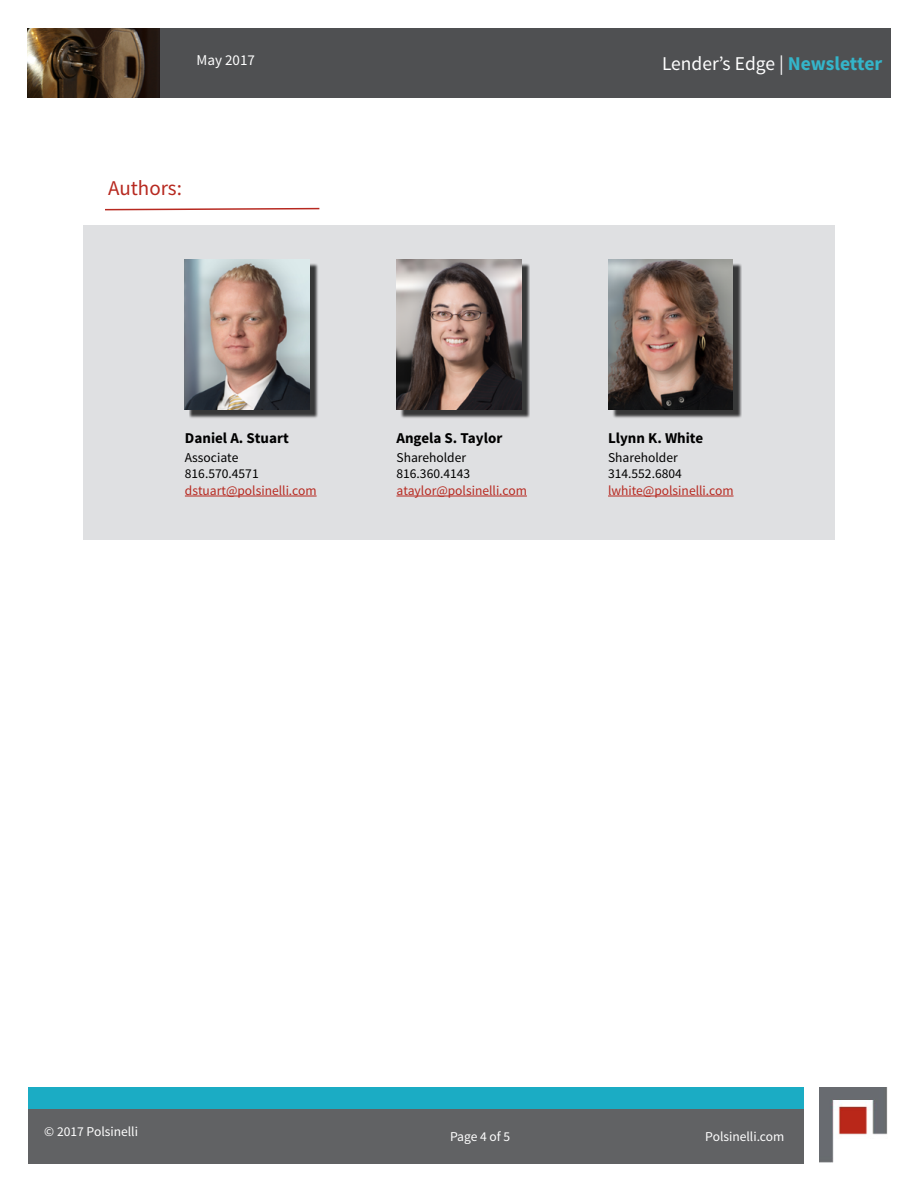
<style>
.page{position:relative;width:918px;height:1188px;background:#fff}
.page>*{position:absolute;margin:0;border:0;box-sizing:border-box;transform-origin:0 0}
.t1{font:21px "Source Sans Pro";color:#b72920}
.t2{font:19.5px "Source Sans Pro";color:#fff}
.t3{font:700 15px "Source Sans Pro";color:#000}
.t4{font:15px "Source Sans Pro";color:#fff}
.t5{font:13.5px/16.2px "Source Sans Pro";color:#000}
.t6{font:13.5px "Source Sans Pro";color:#b72920}
.t7{font:13.5px "Source Sans Pro";color:#fff}
.s1{font-weight:700;color:#34b5ca}
</style>
<div class="page">
<img style="left:820px;top:1088px;width:67px;height:75px">
<div style="left:835px;top:1139px;width:54px;height:25px;background:#fff"></div>
<div style="left:28px;top:1088px;width:776px;height:22px;background:#1bacc4"></div>
<div style="left:28px;top:1109px;width:776px;height:54px;background:#616264"></div>
<img style="left:28px;top:28px;width:132px;height:70px">
<div style="left:83px;top:226px;width:752px;height:314px;background:#dfe0e2"></div>
<hr style="left:185px;top:496px;width:132px;height:1px;background:#b72920">
<div style="left:189px;top:264px;width:130px;height:155px;background:#000;opacity:.75"></div>
<img style="left:185px;top:260px;width:125px;height:150px">
<svg style="left:105px;top:207px;width:215px;height:4px"></svg>
<hr style="left:396px;top:496px;width:131px;height:1px;background:#b72920">
<div style="left:401px;top:264px;width:129px;height:155px;background:#000;opacity:.75"></div>
<img style="left:396px;top:260px;width:126px;height:150px">
<hr style="left:608px;top:496px;width:126px;height:1px;background:#b72920">
<div style="left:612px;top:264px;width:130px;height:155px;background:#000;opacity:.75"></div>
<img style="left:608px;top:260px;width:125px;height:150px">
<div style="left:160px;top:28px;width:731px;height:70px;background:#4f5052"></div>
<p class="t4" style="left:197px;top:51px;width:60px">May 2017</p>
<h2 class="t2" style="left:662px;top:52px;width:222px">Lender’s Edge | <span class="s1">Newsletter</span></h2>
<h1 class="t1" style="left:108px;top:175px;width:75px">Authors:</h1>
<p class="t3" style="left:185px;top:428px;width:105px">Daniel A. Stuart</p>
<p class="t5" style="left:185px;top:450px;width:75px">Associate<br>816.570.4571</p>
<p class="t6" style="left:185px;top:482px;width:133px">dstuart@polsinelli.com</p>
<p class="t3" style="left:396px;top:428px;width:107px">Angela S. Taylor</p>
<p class="t5" style="left:396px;top:450px;width:75px">Shareholder<br>816.360.4143</p>
<p class="t6" style="left:396px;top:482px;width:132px">ataylor@polsinelli.com</p>
<p class="t3" style="left:608px;top:428px;width:97px">Llynn K. White</p>
<p class="t5" style="left:608px;top:450px;width:75px">Shareholder<br>314.552.6804</p>
<p class="t6" style="left:608px;top:482px;width:127px">lwhite@polsinelli.com</p>
<p class="t7" style="left:44px;top:1123px;width:95px">© 2017 Polsinelli</p>
<p class="t7" style="left:450px;top:1128px;width:62px">Page 4 of 5</p>
<p class="t7" style="left:705px;top:1129px;width:81px">Polsinelli.com</p>
</div>
